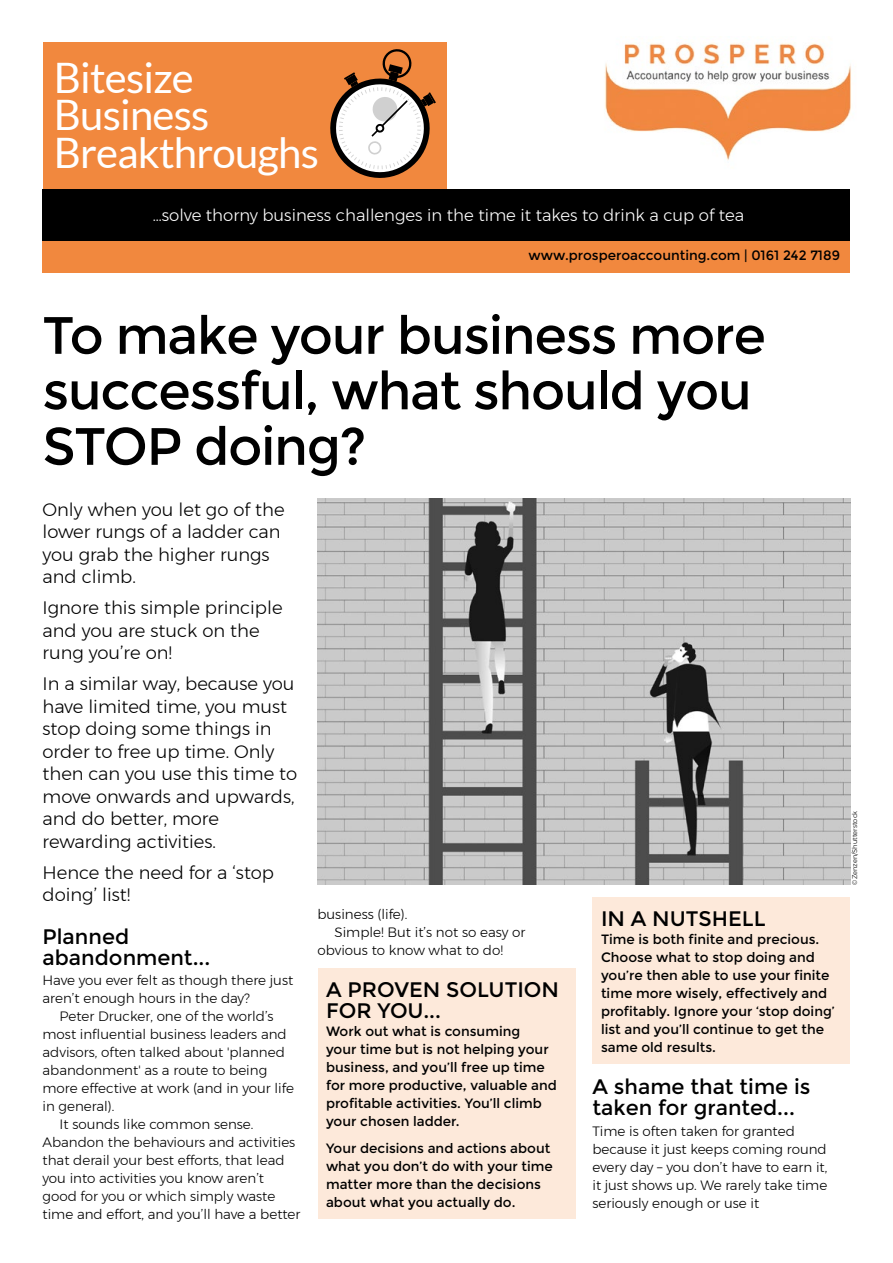
<style>
.page{position:relative;width:893px;height:1263px;background:#fff}
.page>*{position:absolute;margin:0;border:0;box-sizing:border-box;transform-origin:0 0}
.t1{font:52.5px/55.5px "Montserrat";letter-spacing:-.025em;color:#000}
.t2{font:42px/37.5px "Lato";letter-spacing:-.02em;color:#fff}
.t3{font:21px/21px "Montserrat";color:#000}
.t4{font:300 18px/22.5px "Montserrat";color:#000}
.t5{font:300 16.5px "Montserrat";color:#fff}
.t6{font:300 13.5px/18px "Montserrat";color:#000}
.t7{font:13.5px/18px "Montserrat";color:#000}
.t8{font:300 6.75px "Montserrat";color:#000}
</style>
<div class="page">
<div style="left:43px;top:197px;width:807px;height:76px;background:#f1883e"></div>
<div style="left:43px;top:43px;width:403px;height:181px;background:#f1883e"></div>
<svg style="left:330px;top:49px;width:106px;height:129px"></svg>
<div style="left:43px;top:189px;width:807px;height:51px;background:#000"></div>
<img style="left:605px;top:43px;width:246px;height:117px">
<div style="left:317px;top:968px;width:258px;height:64px;background:#fde9da"></div>
<div style="left:317px;top:1014px;width:258px;height:124px;background:#fde9da"></div>
<div style="left:317px;top:1131px;width:258px;height:87px;background:#fde9da"></div>
<div style="left:592px;top:897px;width:258px;height:43px;background:#fde9da"></div>
<div style="left:592px;top:922px;width:258px;height:142px;background:#fde9da"></div>
<img style="left:317px;top:498px;width:533px;height:386px">
<h2 class="t2" style="left:54px;top:58px;width:267px">Bitesize<br>Business<br>Breakthroughs</h2>
<p class="t5" style="left:153px;top:203px;width:593px">…solve thorny business challenges in the time it takes to drink a cup of tea</p>
<p class="t7" style="left:528px;top:247px;width:313px">www.prosperoaccounting.com | 0161 242 7189</p>
<h1 class="t1" style="left:43px;top:308px;width:725px">To make your business more successful, what should you<br>STOP doing?</h1>
<h3 class="t4" style="left:43px;top:498px;width:244px">Only when you let go of the lower rungs of a ladder can you grab the higher rungs and climb.</h3>
<h3 class="t4" style="left:43px;top:596px;width:242px">Ignore this simple principle and you are stuck on the rung you’re on!</h3>
<h3 class="t4" style="left:43px;top:672px;width:256px">In a similar way, because you have limited time, you must stop doing some things in order to free up time. Only then can you use this time to move onwards and upwards, and do better, more rewarding activities.</h3>
<h3 class="t4" style="left:43px;top:861px;width:233px">Hence the need for a ‘stop doing’ list!</h3>
<h3 class="t3" style="left:43px;top:926px;width:169px">Planned abandonment...</h3>
<p class="t6" style="left:43px;top:971px;width:252px">Have you ever felt as though there just aren’t enough hours in the day?</p>
<p class="t6" style="left:60px;top:1007px;width:216px">Peter Drucker, one of the world’s</p>
<p class="t6" style="left:43px;top:1025px;width:246px">most influential business leaders and</p>
<p class="t6" style="left:43px;top:1043px;width:244px">advisors, often talked about 'planned</p>
<p class="t6" style="left:43px;top:1061px;width:226px">abandonment' as a route to being</p>
<p class="t6" style="left:43px;top:1079px;width:253px">more effective at work (and in your life</p>
<p class="t6" style="left:43px;top:1097px;width:73px">in general).</p>
<p class="t6" style="left:60px;top:1115px;width:195px">It sounds like common sense.</p>
<p class="t6" style="left:43px;top:1133px;width:254px">Abandon the behaviours and activities</p>
<p class="t6" style="left:43px;top:1151px;width:244px">that derail your best efforts, that lead</p>
<p class="t6" style="left:43px;top:1169px;width:223px">you into activities you know aren’t</p>
<p class="t6" style="left:43px;top:1187px;width:234px">good for you or which simply waste</p>
<p class="t6" style="left:43px;top:1205px;width:259px">time and effort, and you’ll have a better</p>
<p class="t6" style="left:317px;top:905px;width:92px">business (life).</p>
<p class="t6" style="left:334px;top:923px;width:192px">Simple! But it’s not so easy or</p>
<p class="t6" style="left:317px;top:941px;width:187px">obvious to know what to do!</p>
<h3 class="t3" style="left:326px;top:979px;width:235px">A PROVEN SOLUTION<br>FOR YOU...</h3>
<p class="t7" style="left:326px;top:1022px;width:232px">Work out what is consuming<br>your time but is not helping your business, and you’ll free up time for more productive, valuable and profitable activities. You’ll climb your chosen ladder.</p>
<p class="t7" style="left:326px;top:1139px;width:228px">Your decisions and actions about what you don’t do with your time matter more than the decisions about what you actually do.</p>
<h3 class="t3" style="left:601px;top:908px;width:166px">IN A NUTSHELL</h3>
<p class="t7" style="left:601px;top:930px;width:235px">Time is both finite and precious.<br>Choose what to stop doing and you’re then able to use your finite time more wisely, effectively and profitably. Ignore your ‘stop doing’ list and you’ll continue to get the same old results.</p>
<h3 class="t3" style="left:592px;top:1077px;width:219px">A shame that time is taken for granted...</h3>
<p class="t6" style="left:592px;top:1121px;width:236px">Time is often taken for granted because it just keeps coming round every day – you don’t have to earn it, it just shows up. We rarely take time seriously enough or use it</p>
<p class="t8" style="left:849px;top:884px;width:75px;rotate:-90deg">©Zenzen/Shutterstock</p>
</div>
